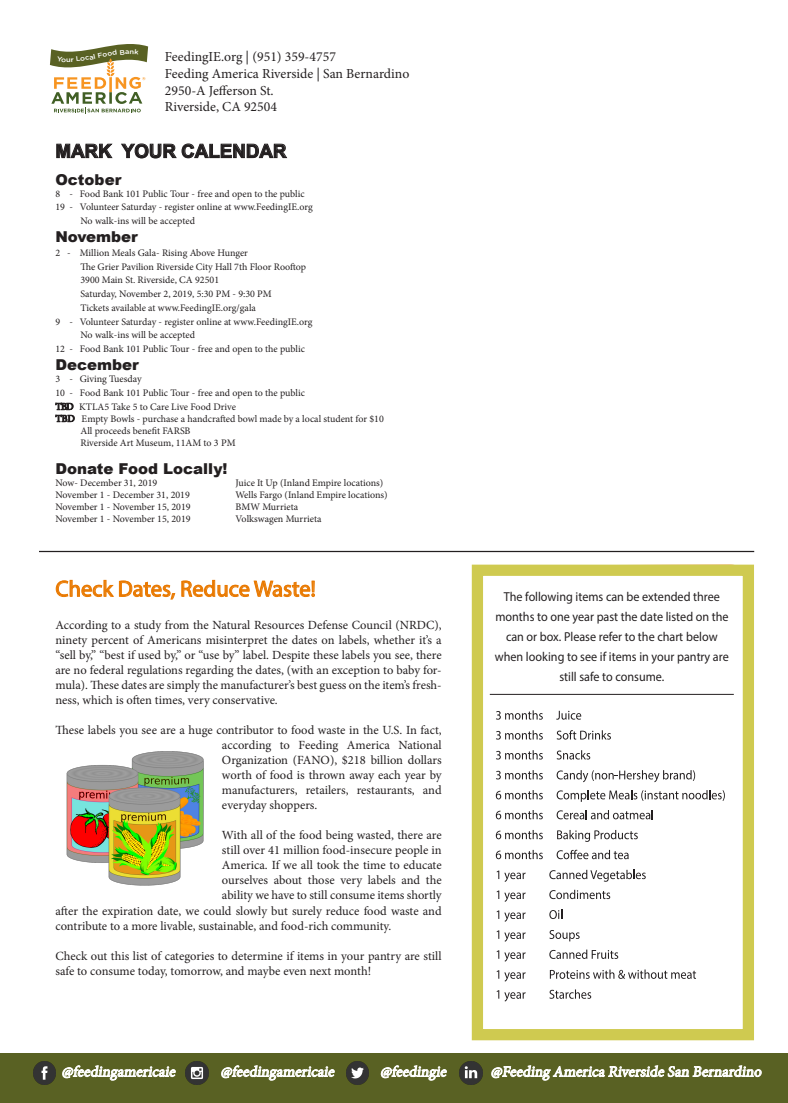
<style>
.page{position:relative;width:788px;height:1103px;background:#fff}
.page>*{position:absolute;margin:0;border:0;box-sizing:border-box;transform-origin:0 0}
.t1{font:22.5px "Myriad Pro";color:#e97900}
.t2{font:700 18.75px "Arial";color:#231f20}
.t3{font:15px "Minion Pro";color:#fff}
.t4{font:900 15px "Arial";color:#231f20}
.t5{font:13.75px "Minion Pro";color:#231f20}
.t6{font:13px/19.9px "Myriad Pro";color:#231f20;text-align:center;scale:.94 1}
.t7{font:12.5px/15px "Minion Pro";letter-spacing:-.005em;color:#231f20;text-align:justify}
.t8{font:10px "Minion Pro";color:#231f20}
</style>
<div class="page">
<svg style="left:56px;top:144px;width:56px;height:14px"></svg>
<svg style="left:121px;top:144px;width:55px;height:14px"></svg>
<svg style="left:182px;top:144px;width:105px;height:14px"></svg>
<svg style="left:55px;top:402px;width:20px;height:20px"></svg>
<hr style="left:39px;top:551px;width:715px;height:1px;background:#231f20">
<svg style="left:55px;top:579px;width:260px;height:21px"></svg>
<svg style="left:490px;top:693px;width:244px;height:309px"></svg>
<svg style="left:496px;top:710px;width:46px;height:9px"></svg>
<svg style="left:556px;top:710px;width:25px;height:9px"></svg>
<svg style="left:496px;top:730px;width:46px;height:9px"></svg>
<svg style="left:556px;top:730px;width:55px;height:9px"></svg>
<svg style="left:496px;top:750px;width:46px;height:9px"></svg>
<svg style="left:556px;top:750px;width:34px;height:9px"></svg>
<svg style="left:496px;top:770px;width:46px;height:9px"></svg>
<svg style="left:556px;top:770px;width:139px;height:12px"></svg>
<svg style="left:496px;top:790px;width:46px;height:9px"></svg>
<svg style="left:556px;top:790px;width:168px;height:11px"></svg>
<svg style="left:496px;top:810px;width:46px;height:9px"></svg>
<svg style="left:556px;top:810px;width:97px;height:9px"></svg>
<svg style="left:496px;top:830px;width:46px;height:9px"></svg>
<svg style="left:557px;top:830px;width:80px;height:11px"></svg>
<svg style="left:496px;top:850px;width:46px;height:9px"></svg>
<svg style="left:556px;top:849px;width:72px;height:10px"></svg>
<svg style="left:496px;top:870px;width:29px;height:12px"></svg>
<svg style="left:549px;top:869px;width:96px;height:12px"></svg>
<svg style="left:496px;top:890px;width:29px;height:11px"></svg>
<svg style="left:549px;top:889px;width:61px;height:10px"></svg>
<svg style="left:496px;top:910px;width:29px;height:11px"></svg>
<svg style="left:549px;top:909px;width:13px;height:10px"></svg>
<svg style="left:496px;top:930px;width:29px;height:11px"></svg>
<svg style="left:549px;top:930px;width:30px;height:11px"></svg>
<svg style="left:496px;top:950px;width:29px;height:11px"></svg>
<svg style="left:549px;top:949px;width:69px;height:10px"></svg>
<svg style="left:496px;top:970px;width:29px;height:11px"></svg>
<svg style="left:550px;top:969px;width:146px;height:9px"></svg>
<svg style="left:496px;top:990px;width:29px;height:11px"></svg>
<svg style="left:549px;top:989px;width:42px;height:9px"></svg>
<hr style="left:489px;top:694px;width:244px;height:1px;background:#231f20">
<img style="left:66px;top:751px;width:138px;height:135px">
<div style="left:0;top:1053px;width:788px;height:49px;background:#596123"></div>
<img style="left:33px;top:1061px;width:23px;height:23px">
<img style="left:186px;top:1061px;width:22px;height:23px">
<img style="left:346px;top:1061px;width:23px;height:23px">
<img style="left:459px;top:1061px;width:23px;height:23px">
<svg style="left:62px;top:1065px;width:114px;height:15px"></svg>
<svg style="left:220px;top:1065px;width:115px;height:15px"></svg>
<svg style="left:380px;top:1065px;width:67px;height:15px"></svg>
<svg style="left:490px;top:1065px;width:272px;height:15px"></svg>
<div style="left:472px;top:564px;width:282px;height:476px;border:11px solid #cfca50"></div>
<svg style="left:50px;top:44px;width:98px;height:69px"></svg>
<p class="t5" style="left:165px;top:48px;width:172px">FeedingIE.org | (951) 359-4757</p>
<p class="t5" style="left:165px;top:64px;width:246px">Feeding America Riverside | San Bernardino</p>
<p class="t5" style="left:165px;top:81px;width:110px">2950-A Jefferson St.</p>
<p class="t5" style="left:165px;top:97px;width:114px">Riverside, CA 92504</p>
<p class="t2" style="left:55px;top:138px;width:232px">MARK YOUR CALENDAR</p>
<p class="t4" style="left:55px;top:168px;width:67px">October</p>
<p class="t8" style="left:55px;top:187px;width:251px">8 - Food Bank 101 Public Tour - free and open to the public</p>
<p class="t8" style="left:55px;top:200px;width:259px">19 - Volunteer Saturday - register online at www.FeedingIE.org</p>
<p class="t8" style="left:80px;top:214px;width:116px">No walk-ins will be accepted</p>
<p class="t4" style="left:55px;top:226px;width:84px">November</p>
<p class="t8" style="left:55px;top:246px;width:194px">2 - Million Meals Gala- Rising Above Hunger</p>
<p class="t8" style="left:80px;top:260px;width:227px">The Grier Pavilion Riverside City Hall 7th Floor Rooftop</p>
<p class="t8" style="left:80px;top:273px;width:140px">3900 Main St. Riverside, CA 92501</p>
<p class="t8" style="left:80px;top:287px;width:193px">Saturday, November 2, 2019, 5:30 PM - 9:30 PM</p>
<p class="t8" style="left:80px;top:301px;width:177px">Tickets available at www.FeedingIE.org/gala</p>
<p class="t8" style="left:55px;top:315px;width:258px">9 - Volunteer Saturday - register online at www.FeedingIE.org</p>
<p class="t8" style="left:80px;top:328px;width:116px">No walk-ins will be accepted</p>
<p class="t8" style="left:55px;top:342px;width:251px">12 - Food Bank 101 Public Tour - free and open to the public</p>
<p class="t4" style="left:55px;top:354px;width:85px">December</p>
<p class="t8" style="left:55px;top:372px;width:88px">3 - Giving Tuesday</p>
<p class="t8" style="left:55px;top:386px;width:251px">10 - Food Bank 101 Public Tour - free and open to the public</p>
<p class="t8" style="left:55px;top:400px;width:182px">TBD KTLA5 Take 5 to Care Live Food Drive</p>
<p class="t8" style="left:55px;top:412px;width:330px">TBD Empty Bowls - purchase a handcrafted bowl made by a local student for $10</p>
<p class="t8" style="left:80px;top:424px;width:112px">All proceeds benefit FARSB</p>
<p class="t8" style="left:80px;top:436px;width:157px">Riverside Art Museum, 11AM to 3 PM</p>
<p class="t4" style="left:55px;top:458px;width:174px">Donate Food Locally!</p>
<p class="t8" style="left:55px;top:476px;width:103px">Now- December 31, 2019</p>
<p class="t8" style="left:235px;top:476px;width:149px">Juice It Up (Inland Empire locations)</p>
<p class="t8" style="left:55px;top:488px;width:136px">November 1 - December 31, 2019</p>
<p class="t8" style="left:235px;top:488px;width:154px">Wells Fargo (Inland Empire locations)</p>
<p class="t8" style="left:55px;top:500px;width:137px">November 1 - November 15, 2019</p>
<p class="t8" style="left:235px;top:500px;width:64px">BMW Murrieta</p>
<p class="t8" style="left:55px;top:512px;width:137px">November 1 - November 15, 2019</p>
<p class="t8" style="left:235px;top:512px;width:87px">Volkswagen Murrieta</p>
<p class="t1" style="left:55px;top:575px;width:262px">Check Dates, Reduce Waste!</p>
<p class="t7" style="left:55px;top:618px;width:388px">According to a study from the Natural Resources Defense Council (NRDC), ninety percent of Americans misinterpret the dates on labels, whether it’s a “sell by,” “best if used by,” or “use by” label. Despite these labels you see, there are no federal regulations regarding the dates, (with an exception to baby for&shy;mula). These dates are simply the manufacturer’s best guess on the item’s fresh&shy;ness, which is often times, very conservative.</p>
<p class="t7" style="left:222px;top:723px;width:221px;text-indent:-166px">These labels you see are a huge contributor to food waste in the U.S. In fact, according to Feeding America National Organization (FANO), $218 billion dollars worth of food is thrown away each year by manufacturers, retailers, restaurants, and everyday shoppers.</p>
<p class="t7" style="left:222px;top:828px;width:221px">With all of the food being wasted, there are</p>
<p class="t7" style="left:222px;top:843px;width:221px">still over 41 million food-insecure people in</p>
<p class="t7" style="left:222px;top:858px;width:221px">America. If we all took the time to educate</p>
<p class="t7" style="left:222px;top:873px;width:221px">ourselves about those very labels and the</p>
<p class="t7" style="left:222px;top:888px;width:221px">ability we have to still consume items shortly</p>
<p class="t7" style="left:55px;top:903px;width:387px">after the expiration date, we could slowly but surely reduce food waste and</p>
<p class="t7" style="left:55px;top:918px;width:337px">contribute to a more livable, sustainable, and food-rich community.</p>
<p class="t7" style="left:55px;top:948px;width:388px">Check out this list of categories to determine if items in your pantry are still safe to consume today, tomorrow, and maybe even next month!</p>
<p class="t6" style="left:495px;top:586px;width:250px">The following items can be extended three months to one year past the date listed on the can or box. Please refer to the chart below when looking to see if items in your pantry are still safe to consume.</p>
<p class="t3" style="left:62px;top:1061px;width:118px">@feedingamericaie</p>
<p class="t3" style="left:220px;top:1061px;width:118px">@feedingamericaie</p>
<p class="t3" style="left:380px;top:1061px;width:70px">@feedingie</p>
<p class="t3" style="left:490px;top:1061px;width:275px">@Feeding America Riverside San Bernardino</p>
</div>
